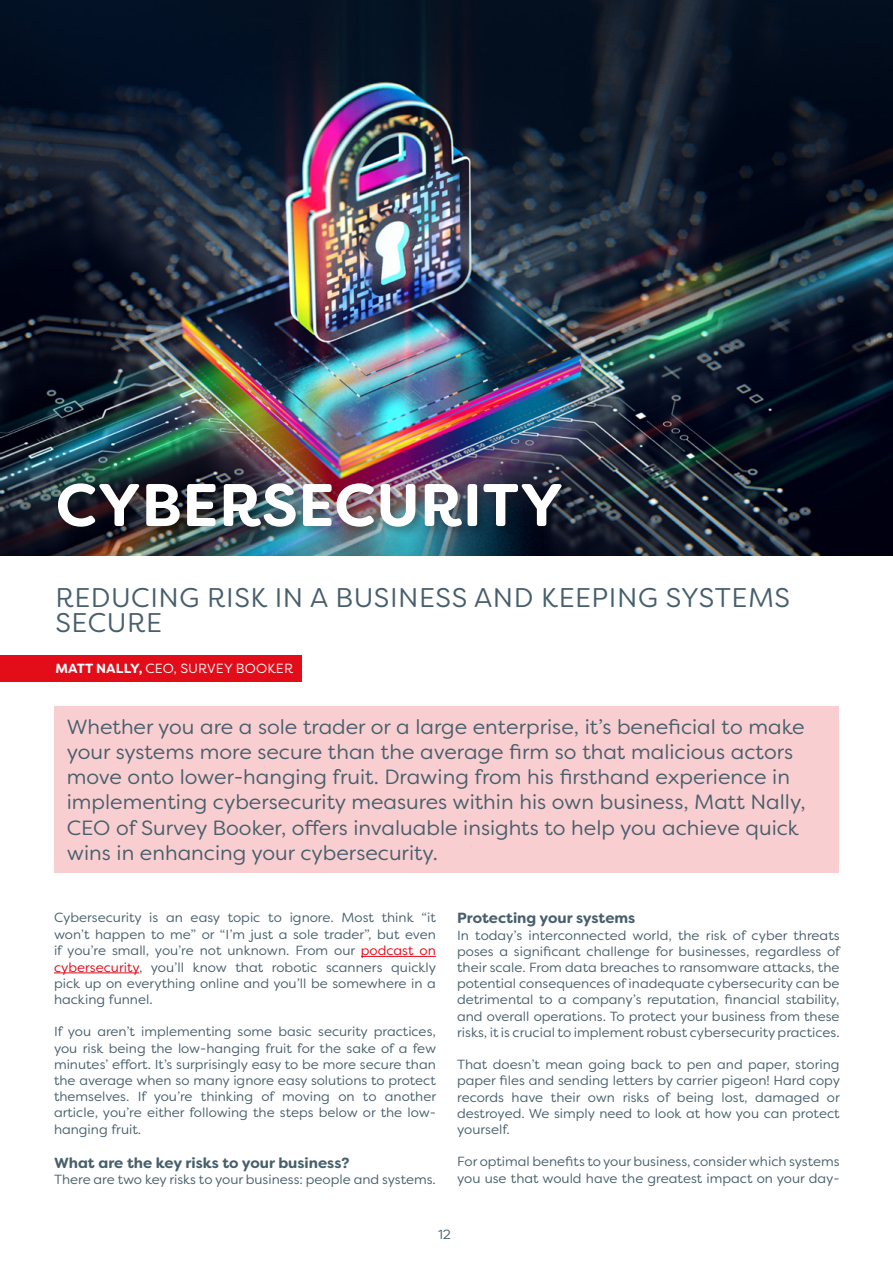
<style>
.page{position:relative;width:893px;height:1263px;background:#fff}
.page>*{position:absolute;margin:0;border:0;box-sizing:border-box;transform-origin:0 0}
.t1{font:700 60px "Filson Soft";letter-spacing:.01em;color:#fff}
.t2{font:27px/24px "Filson Soft";letter-spacing:.02em;color:#475f6c}
.t3{font:20.55px/25.2px "Filson Soft";color:#475f6c}
.t4{font:700 14.7px "Filson Soft";color:#475f6c}
.t5{font:13.2px/16.2px "Filson Soft";color:#475f6c;text-align:justify}
.t6{font:13.2px "Filson Soft";letter-spacing:.01em;color:#fff}
.s1{font-weight:700}
.s2{color:#e30817}
</style>
<div class="page">
<img style="left:0;top:0;width:893px;height:555px">
<div style="left:0;top:655px;width:302px;height:27px;background:#e30d1a"></div>
<hr style="left:361px;top:956px;width:75px;height:1px;background:#e30817">
<hr style="left:54px;top:972px;width:85px;height:1px;background:#e30817">
<div style="left:54px;top:706px;width:785px;height:167px;background:#f9ced1"></div>
<div style="left:54px;top:479px;width:520px;height:60px;background:#000;opacity:.32"></div>
<h1 class="t1" style="left:56px;top:466px;width:509px">CYBERSECURITY</h1>
<h2 class="t2" style="left:56px;top:586px;width:736px">REDUCING RISK IN A BUSINESS AND KEEPING SYSTEMS<br>SECURE</h2>
<p class="t6" style="left:55px;top:660px;width:239px"><span class="s1">MATT NALLY,</span> CEO, SURVEY BOOKER</p>
<p class="t3" style="left:67px;top:714px;width:740px">Whether you are a sole trader or a large enterprise, it’s beneficial to make your systems more secure than the average firm so that malicious actors move onto lower-hanging fruit. Drawing from his firsthand experience in implementing cybersecurity measures within his own business, Matt Nally, CEO of Survey Booker, offers invaluable insights to help you achieve quick wins in enhancing your cybersecurity.</p>
<p class="t5" style="left:54px;top:909px;width:384px">Cybersecurity is an easy topic to ignore. Most think “it won’t happen to me” or “I’m just a sole trader”, but even if you’re small, you’re not unknown. From our <span class="s2">podcast on cybersecurity</span>, you’ll know that robotic scanners quickly pick up on everything online and you’ll be somewhere in a hacking funnel.</p>
<p class="t5" style="left:54px;top:1023px;width:384px">If you aren’t implementing some basic security practices, you risk being the low-hanging fruit for the sake of a few minutes’ effort. It’s surprisingly easy to be more secure than the average when so many ignore easy solutions to protect themselves. If you’re thinking of moving on to another article, you’re either following the steps below or the low&shy;hanging fruit.</p>
<p class="t4" style="left:54px;top:1153px;width:297px">What are the key risks to your business?</p>
<p class="t5" style="left:54px;top:1171px;width:383px">There are two key risks to your business: people and systems.</p>
<p class="t4" style="left:457px;top:909px;width:180px">Protecting your systems</p>
<p class="t5" style="left:457px;top:927px;width:384px">In today’s interconnected world, the risk of cyber threats poses a significant challenge for businesses, regardless of their scale. From data breaches to ransomware attacks, the potential consequences of inadequate cybersecurity can be detrimental to a company’s reputation, financial stability, and overall operations. To protect your business from these risks, it is crucial to implement robust cybersecurity practices.</p>
<p class="t5" style="left:457px;top:1056px;width:384px">That doesn’t mean going back to pen and paper, storing paper files and sending letters by carrier pigeon! Hard copy records have their own risks of being lost, damaged or destroyed. We simply need to look at how you can protect yourself.</p>
<p class="t5" style="left:457px;top:1153px;width:384px">For optimal benefits to your business, consider which systems you use that would have the greatest impact on your day-</p>
<p class="t5" style="left:438px;top:1226px;width:14px">12</p>
</div>
